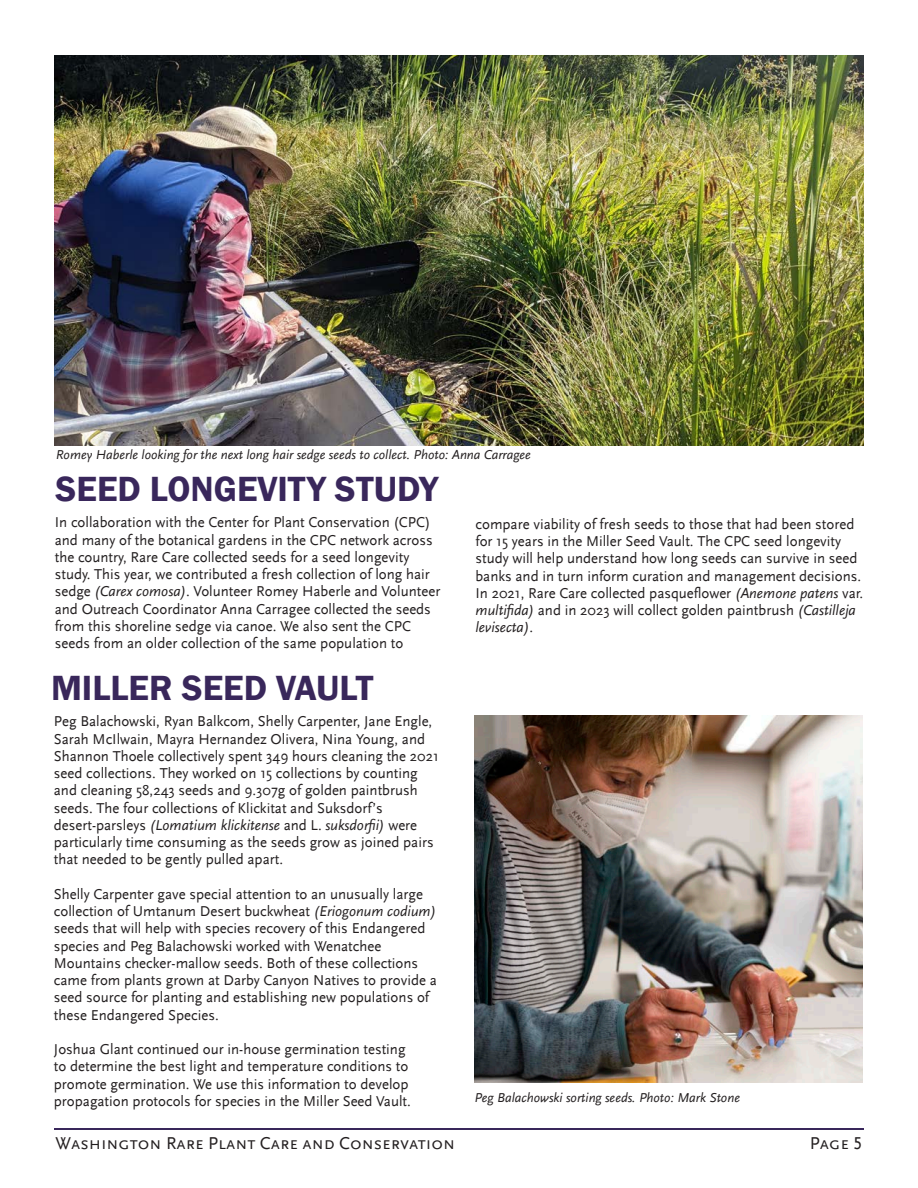
<style>
.page{position:relative;width:918px;height:1188px;background:#fff}
.page>*{position:absolute;margin:0;border:0;box-sizing:border-box;transform-origin:0 0}
.t1{font:600 36px "Franklin Gothic";color:#39275b}
.t2{font:18px "Scala Sans LF Caps";color:#231f20}
.article_body_copy{font:15px/17.2px "Scala Sans";color:#231f20}
.black_photo_credit{font:italic 13.5px "Scala Sans";color:#231f20}
.s1{font-style:italic}
</style>
<div class="page">
<hr style="left:54px;top:1128px;width:810px;height:1px;background:#39275b">
<img style="left:55px;top:55px;width:808px;height:390px">
<img style="left:474px;top:716px;width:388px;height:366px">
<p class="black_photo_credit" style="left:56px;top:448px;width:477px">Romey Haberle looking for the next long hair sedge seeds to collect. Photo: Anna Carragee</p>
<p class="t1" style="left:56px;top:467px;width:384px">SEED LONGEVITY STUDY</p>
<p class="article_body_copy" style="left:55px;top:514px;width:387px">In collaboration with the Center for Plant Conservation (CPC) and many of the botanical gardens in the CPC network across the country, Rare Care collected seeds for a seed longevity study. This year, we contributed a fresh collection of long hair sedge <span class="s1">(Carex comosa)</span>. Volunteer Romey Haberle and Volunteer and Outreach Coordinator Anna Carragee collected the seeds from this shoreline sedge via canoe. We also sent the CPC seeds from an older collection of the same population to</p>
<p class="t1" style="left:51px;top:666px;width:324px">MILLER SEED VAULT</p>
<p class="article_body_copy" style="left:54px;top:713px;width:386px">Peg Balachowski, Ryan Balkcom, Shelly Carpenter, Jane Engle, Sarah McIlwain, Mayra Hernandez Olivera, Nina Young, and Shannon Thoele collectively spent 349 hours cleaning the 2021 seed collections. They worked on 15 collections by counting and cleaning 58,243 seeds and 9.307g of golden paintbrush seeds. The four collections of Klickitat and Suksdorf’s desert-parsleys <span class="s1">(Lomatium klickitense</span> and L. <span class="s1">suksdorfii)</span> were particularly time consuming as the seeds grow as joined pairs that needed to be gently pulled apart.</p>
<p class="article_body_copy" style="left:54px;top:886px;width:384px">Shelly Carpenter gave special attention to an unusually large collection of Umtanum Desert buckwheat <span class="s1">(Eriogonum codium) </span>seeds that will help with species recovery of this Endangered species and Peg Balachowski worked with Wenatchee Mountains checker-mallow seeds. Both of these collections came from plants grown at Darby Canyon Natives to provide a seed source for planting and establishing new populations of these Endangered Species.</p>
<p class="article_body_copy" style="left:54px;top:1041px;width:358px">Joshua Glant continued our in-house germination testing to determine the best light and temperature conditions to promote germination. We use this information to develop propagation protocols for species in the Miller Seed Vault.</p>
<p class="article_body_copy" style="left:476px;top:516px;width:389px">compare viability of fresh seeds to those that had been stored for 15 years in the Miller Seed Vault. The CPC seed longevity study will help understand how long seeds can survive in seed banks and in turn inform curation and management decisions.<br>In 2021, Rare Care collected pasqueflower <span class="s1">(Anemone patens</span> var. <span class="s1">multifida)</span> and in 2023 will collect golden paintbrush <span class="s1">(Castilleja levisecta)</span>.</p>
<p class="black_photo_credit" style="left:474px;top:1090px;width:267px">Peg Balachowski sorting seeds. Photo: Mark Stone</p>
<p class="t2" style="left:56px;top:1133px;width:401px">Washington Rare Plant Care and Conservation</p>
<p class="t2" style="left:810px;top:1133px;width:54px">Page 5</p>
</div>
